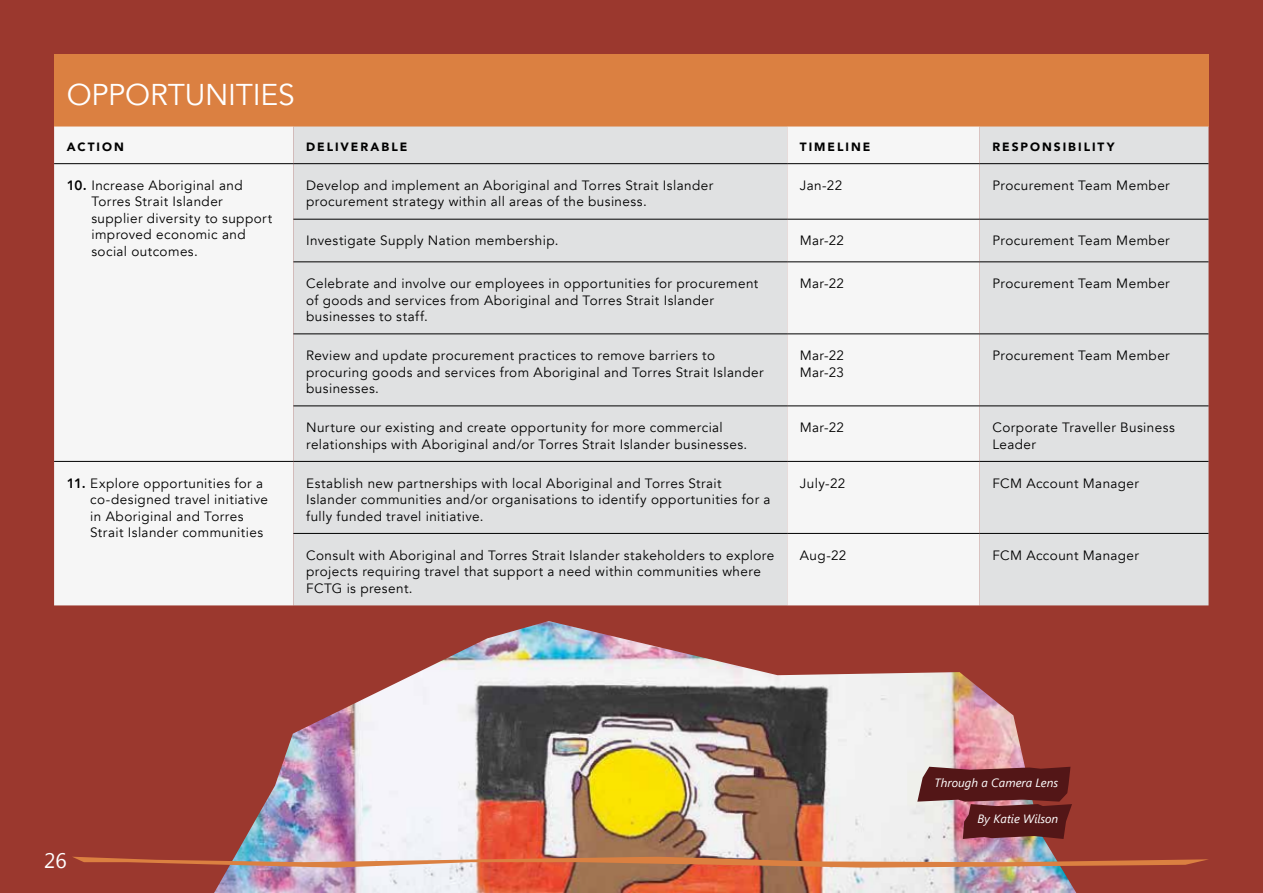
<style>
.page{position:relative;width:1263px;height:893px;background:#fff}
.page>*{position:absolute;margin:0;border:0;box-sizing:border-box;transform-origin:0 0}
.t1{font:30px "Avenir";letter-spacing:-.01em;color:#fff}
.t2{font:21px "Segoe UI";color:#fff}
.t3{font:13.5px/16.5px "Avenir";letter-spacing:.03em;color:#000}
.t4{font:900 12px "Avenir";letter-spacing:.165em;color:#000}
.t5{font:italic 12px "Segoe UI";color:#fff}
.s1{font-weight:800}
</style>
<div class="page">
<div style="left:1px;top:1px;width:1261px;height:891px;background:#9b382e"></div>
<div style="left:54px;top:54px;width:1154px;height:73px;background:#db8041"></div>
<div style="left:54px;top:127px;width:239px;height:478px;background:#f6f6f6"></div>
<svg style="left:293px;top:127px;width:915px;height:478px;background:#e3e4e5"></svg>
<hr style="left:293px;top:219px;width:494px;height:1px;background:#000">
<hr style="left:787px;top:219px;width:193px;height:1px;background:#000">
<hr style="left:980px;top:219px;width:228px;height:1px;background:#000">
<hr style="left:293px;top:261px;width:494px;height:1px;background:#000">
<hr style="left:787px;top:261px;width:193px;height:1px;background:#000">
<hr style="left:980px;top:261px;width:228px;height:1px;background:#000">
<hr style="left:293px;top:333px;width:494px;height:1px;background:#000">
<hr style="left:787px;top:333px;width:193px;height:1px;background:#000">
<hr style="left:980px;top:333px;width:228px;height:1px;background:#000">
<hr style="left:293px;top:405px;width:494px;height:1px;background:#000">
<hr style="left:787px;top:405px;width:193px;height:1px;background:#000">
<hr style="left:980px;top:405px;width:228px;height:1px;background:#000">
<hr style="left:54px;top:461px;width:239px;height:1px;background:#000">
<hr style="left:293px;top:461px;width:494px;height:1px;background:#000">
<hr style="left:787px;top:461px;width:193px;height:1px;background:#000">
<hr style="left:980px;top:461px;width:228px;height:1px;background:#000">
<hr style="left:293px;top:533px;width:494px;height:1px;background:#000">
<hr style="left:787px;top:533px;width:193px;height:1px;background:#000">
<hr style="left:980px;top:533px;width:228px;height:1px;background:#000">
<hr style="left:54px;top:163px;width:239px;height:1px;background:#000">
<hr style="left:293px;top:163px;width:494px;height:1px;background:#000">
<hr style="left:787px;top:163px;width:193px;height:1px;background:#000">
<hr style="left:980px;top:163px;width:228px;height:1px;background:#000">
<img style="left:214px;top:621px;width:862px;height:272px">
<svg style="left:917px;top:767px;width:155px;height:72px;background:#774041"></svg>
<img style="left:73px;top:857px;width:1135px;height:11px">
<h1 class="t1" style="left:67px;top:77px;width:229px">OPPORTUNITIES</h1>
<p class="t4" style="left:67px;top:136px;width:59px">ACTION</p>
<p class="t4" style="left:306px;top:136px;width:103px">DELIVERABLE</p>
<p class="t4" style="left:800px;top:136px;width:72px">TIMELINE</p>
<p class="t4" style="left:992px;top:136px;width:124px">RESPONSIBILITY</p>
<p class="t3" style="left:91px;top:177px;width:182px;text-indent:-25px"><span class="s1">10.</span> Increase Aboriginal and<br>Torres Strait Islander supplier diversity to support improved economic and social outcomes.</p>
<p class="t3" style="left:306px;top:177px;width:409px">Develop and implement an Aboriginal and Torres Strait Islander procurement strategy within all areas of the business.</p>
<p class="t3" style="left:800px;top:177px;width:44px">Jan-22</p>
<p class="t3" style="left:992px;top:177px;width:179px">Procurement Team Member</p>
<p class="t3" style="left:306px;top:233px;width:254px">Investigate Supply Nation membership.</p>
<p class="t3" style="left:800px;top:233px;width:46px">Mar-22</p>
<p class="t3" style="left:992px;top:233px;width:179px">Procurement Team Member</p>
<p class="t3" style="left:306px;top:275px;width:454px">Celebrate and involve our employees in opportunities for procurement of goods and services from Aboriginal and Torres Strait Islander businesses to staff.</p>
<p class="t3" style="left:800px;top:275px;width:46px">Mar-22</p>
<p class="t3" style="left:992px;top:275px;width:179px">Procurement Team Member</p>
<p class="t3" style="left:306px;top:347px;width:459px">Review and update procurement practices to remove barriers to procuring goods and services from Aboriginal and Torres Strait Islander businesses.</p>
<p class="t3" style="left:800px;top:347px;width:46px">Mar-22<br>Mar-23</p>
<p class="t3" style="left:992px;top:347px;width:179px">Procurement Team Member</p>
<p class="t3" style="left:306px;top:419px;width:443px">Nurture our existing and create opportunity for more commercial relationships with Aboriginal and/or Torres Strait Islander businesses.</p>
<p class="t3" style="left:800px;top:419px;width:46px">Mar-22</p>
<p class="t3" style="left:992px;top:419px;width:184px">Corporate Traveller Business<br>Leader</p>
<p class="t3" style="left:90px;top:475px;width:179px;text-indent:-23px"><span class="s1">11.</span> Explore opportunities for a co-designed travel initiative in Aboriginal and Torres<br>Strait Islander communities</p>
<p class="t3" style="left:306px;top:475px;width:466px">Establish new partnerships with local Aboriginal and Torres Strait<br>Islander communities and/or organisations to identify opportunities for a fully funded travel initiative.</p>
<p class="t3" style="left:800px;top:475px;width:47px">July-22</p>
<p class="t3" style="left:992px;top:475px;width:148px">FCM Account Manager</p>
<p class="t3" style="left:306px;top:547px;width:470px">Consult with Aboriginal and Torres Strait Islander stakeholders to explore projects requiring travel that support a need within communities where<br>FCTG is present.</p>
<p class="t3" style="left:800px;top:547px;width:48px">Aug-22</p>
<p class="t3" style="left:992px;top:547px;width:148px">FCM Account Manager</p>
<h2 class="t2" style="left:44px;top:846px;width:24px">26</h2>
<p class="t5" style="left:935px;top:776px;width:125px">Through a Camera Lens</p>
<p class="t5" style="left:977px;top:812px;width:82px">By Katie Wilson</p>
</div>
